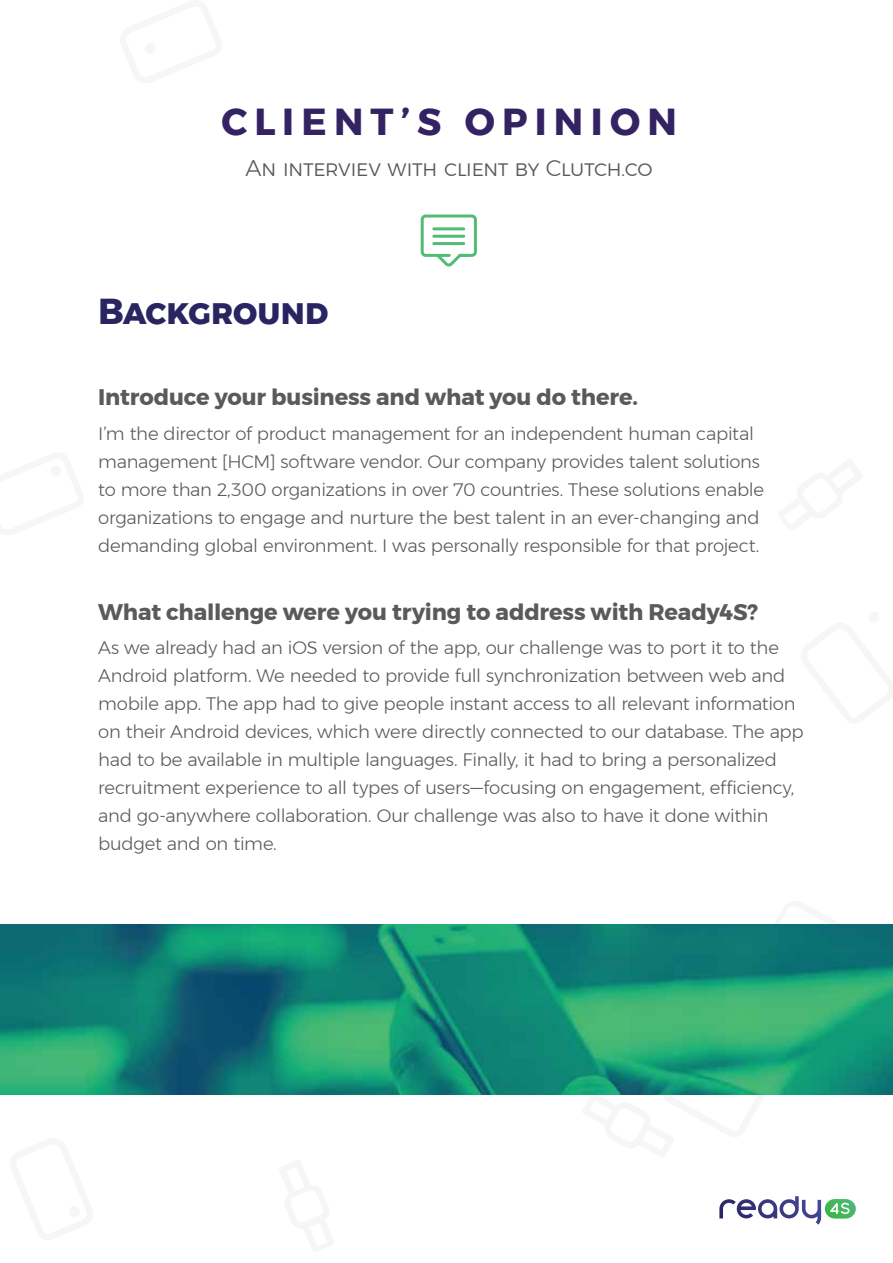
<style>
.page{position:relative;width:893px;height:1263px;background:#fff}
.page>*{position:absolute;margin:0;border:0;box-sizing:border-box;transform-origin:0 0}
.t1{font:700 37.5px "Montserrat";letter-spacing:.195em;color:#342363}
.t2{font:700 36px "Montserrat";letter-spacing:-.02em;color:#292561}
.t3{font:700 22.5px "Montserrat";letter-spacing:-.005em;color:#5a595b}
.t4{font:300 22.5px "Montserrat";letter-spacing:-.03em;color:#5a595b}
.t5{font:300 18px/28px "Montserrat";letter-spacing:-.015em;color:#5a595b}
</style>
<div class="page">
<svg style="left:763px;top:924px;width:106px;height:1px"></svg>
<svg style="left:582px;top:1094px;width:185px;height:1px"></svg>
<div style="left:421px;top:215px;width:56px;height:42px;border:3px solid #52bb74;border-radius:4px"></div>
<svg style="left:433px;top:253px;width:36px;height:14px"></svg>
<hr style="left:434px;top:242px;width:30px;height:3px;background:#52bb74">
<hr style="left:434px;top:235px;width:30px;height:3px;background:#52bb74">
<hr style="left:434px;top:227px;width:30px;height:3px;background:#52bb74">
<svg style="left:825px;top:1199px;width:31px;height:19px"></svg>
<svg style="left:719px;top:1196px;width:98px;height:22px"></svg>
<img style="left:0;top:925px;width:893px;height:169px">
<h1 class="t1" style="left:221px;top:92px;width:457px">CLIENT’S OPINION</h1>
<p class="t4" style="left:245px;top:151px;width:409px">AN INTERVIEV WITH CLIENT BY CLUTCH.CO</p>
<h2 class="t2" style="left:98px;top:282px;width:232px">BACKGROUND</h2>
<p class="t3" style="left:98px;top:379px;width:541px">Introduce your business and what you do there.</p>
<p class="t5" style="left:98px;top:419px;width:667px">I’m the director of product management for an independent human capital management [HCM] software vendor. Our company provides talent solutions to more than 2,300 organizations in over 70 countries. These solutions enable organizations to engage and nurture the best talent in an ever-changing and demanding global environment. I was personally responsible for that project.</p>
<p class="t3" style="left:98px;top:593px;width:661px">What challenge were you trying to address with Ready4S?</p>
<p class="t5" style="left:98px;top:633px;width:707px">As we already had an iOS version of the app, our challenge was to port it to the Android platform. We needed to provide full synchronization between web and mobile app. The app had to give people instant access to all relevant information on their Android devices, which were directly connected to our database. The app had to be available in multiple languages. Finally, it had to bring a personalized recruitment experience to all types of users—focusing on engagement, efficiency, and go-anywhere collaboration. Our challenge was also to have it done within budget and on time.</p>
</div>
